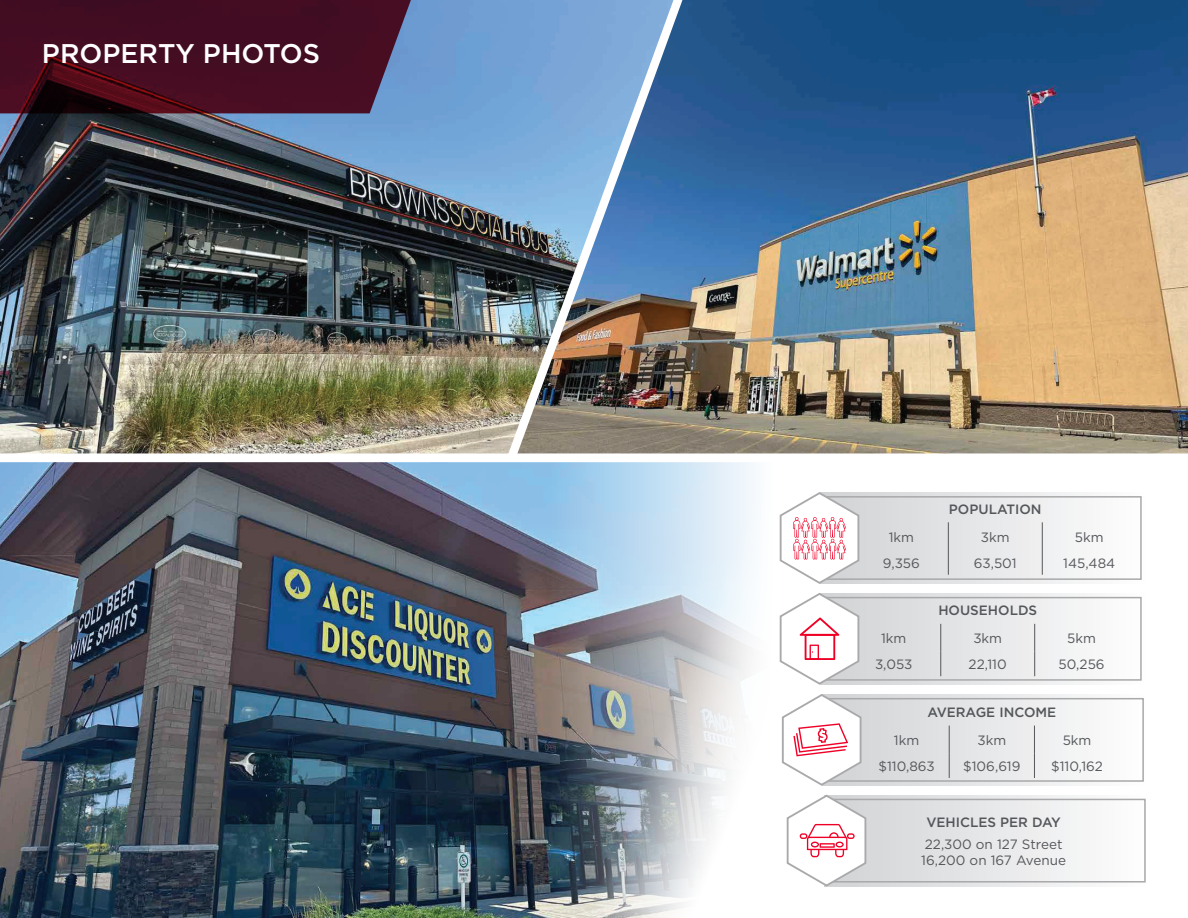
<style>
.page{position:relative;width:1188px;height:918px;background:#fff}
.page>*{position:absolute;margin:0;border:0;box-sizing:border-box;transform-origin:0 0}
.t1{font:500 27px "Gotham";color:#fff}
.Body_Text{font:13.5px/16.2px "Gotham";color:#54575a}
.Body_Text-2{font:500 13.5px "Gotham";color:#54575a}
</style>
<div class="page">
<img style="left:0;top:0;width:517px;height:453px">
<img style="left:517px;top:0;width:671px;height:453px">
<img style="left:0;top:462px;width:881px;height:456px">
<svg style="left:860px;top:492px;width:220px;height:92px"></svg>
<svg style="left:860px;top:593px;width:281px;height:91px"></svg>
<svg style="left:862px;top:694px;width:251px;height:91px"></svg>
<svg style="left:867px;top:795px;width:279px;height:91px"></svg>
<svg style="left:940px;top:624px;width:1px;height:52px"></svg>
<svg style="left:1034px;top:624px;width:1px;height:52px"></svg>
<svg style="left:949px;top:726px;width:1px;height:52px"></svg>
<svg style="left:1034px;top:726px;width:1px;height:52px"></svg>
<div style="left:823px;top:496px;width:319px;height:84px;border:2px solid #a9a8aa"></div>
<div style="left:823px;top:597px;width:319px;height:84px;border:2px solid #a9a8aa"></div>
<div style="left:825px;top:698px;width:319px;height:84px;border:2px solid #a9a8aa"></div>
<div style="left:827px;top:799px;width:319px;height:84px;border:2px solid #a9a8aa"></div>
<svg style="left:778px;top:491px;width:82px;height:94px"></svg>
<svg style="left:948px;top:522px;width:1px;height:53px"></svg>
<svg style="left:1042px;top:522px;width:1px;height:53px"></svg>
<svg style="left:780px;top:693px;width:82px;height:94px"></svg>
<svg style="left:778px;top:592px;width:82px;height:94px"></svg>
<svg style="left:785px;top:794px;width:82px;height:94px"></svg>
<svg style="left:0;top:0;width:411px;height:113px;background:#451328"></svg>
<p class="t1" style="left:42px;top:36px;width:280px">PROPERTY PHOTOS</p>
<p class="Body_Text-2" style="left:949px;top:500px;width:94px">POPULATION</p>
<p class="Body_Text" style="left:889px;top:528px;width:27px">1km</p>
<p class="Body_Text" style="left:981px;top:528px;width:30px">3km</p>
<p class="Body_Text" style="left:1075px;top:528px;width:30px">5km</p>
<p class="Body_Text" style="left:883px;top:555px;width:39px">9,356</p>
<p class="Body_Text" style="left:974px;top:555px;width:44px">63,501</p>
<p class="Body_Text" style="left:1063px;top:555px;width:54px">145,484</p>
<p class="Body_Text-2" style="left:938px;top:602px;width:100px">HOUSEHOLDS</p>
<p class="Body_Text" style="left:881px;top:630px;width:27px">1km</p>
<p class="Body_Text" style="left:973px;top:630px;width:30px">3km</p>
<p class="Body_Text" style="left:1067px;top:630px;width:30px">5km</p>
<p class="Body_Text" style="left:875px;top:656px;width:39px">3,053</p>
<p class="Body_Text" style="left:969px;top:656px;width:40px">22,110</p>
<p class="Body_Text" style="left:1059px;top:656px;width:48px">50,256</p>
<p class="Body_Text-2" style="left:927px;top:704px;width:130px">AVERAGE INCOME</p>
<p class="Body_Text" style="left:894px;top:732px;width:27px">1km</p>
<p class="Body_Text" style="left:977px;top:732px;width:30px">3km</p>
<p class="Body_Text" style="left:1063px;top:732px;width:30px">5km</p>
<p class="Body_Text" style="left:878px;top:758px;width:58px">$110,863</p>
<p class="Body_Text" style="left:963px;top:758px;width:59px">$106,619</p>
<p class="Body_Text" style="left:1051px;top:758px;width:53px">$110,162</p>
<p class="Body_Text-2" style="left:926px;top:814px;width:136px">VEHICLES PER DAY</p>
<p class="Body_Text" style="left:921px;top:836px;width:146px">22,300 on 127 Street<br>16,200 on 167 Avenue</p>
</div>
